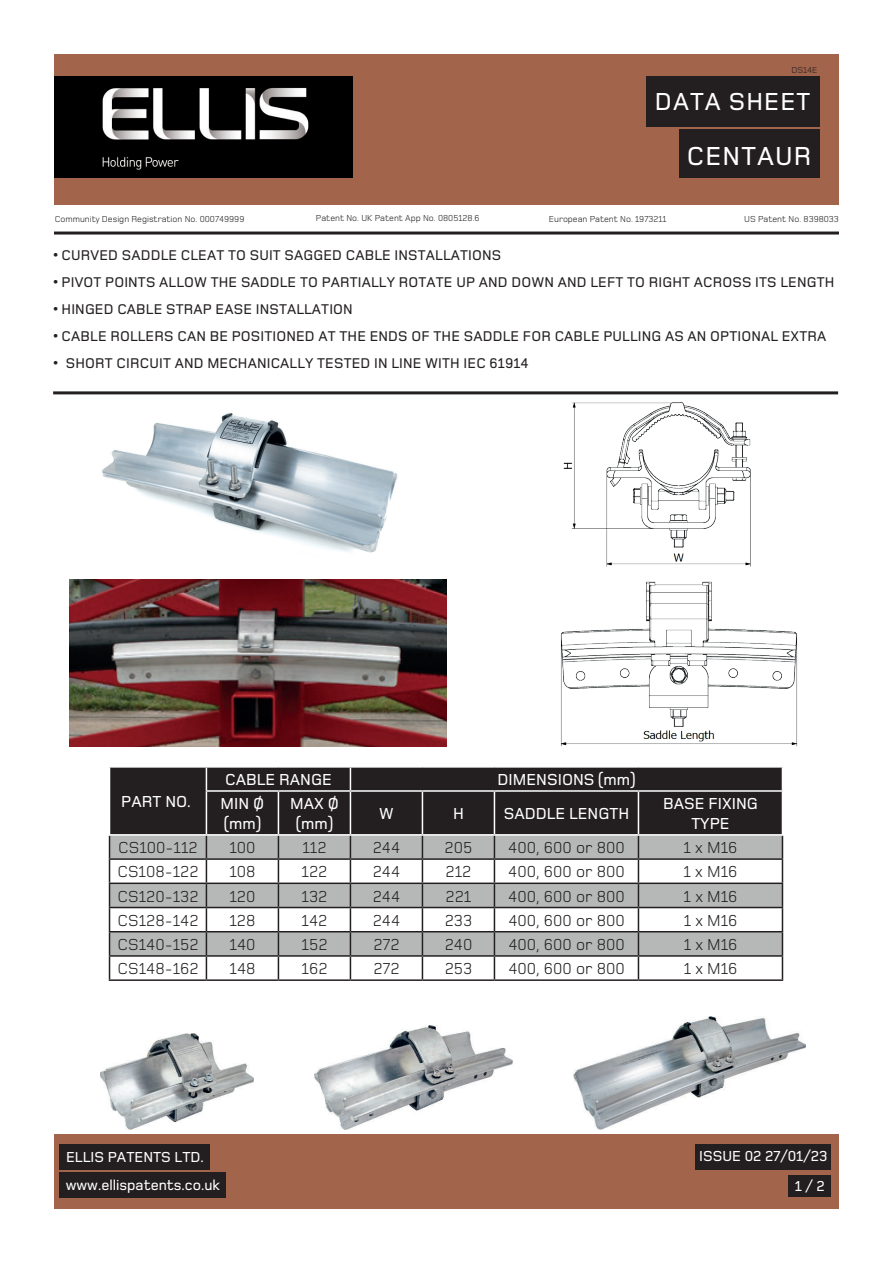
<style>
.page{position:relative;width:893px;height:1263px;background:#fff}
.page>*{position:absolute;margin:0;border:0;box-sizing:border-box;transform-origin:0 0}
.t1{font:500 27px "Foundry Monoline";letter-spacing:.04em;color:#fff}
.t2{font:500 25.5px "Foundry Monoline";letter-spacing:.04em;color:#fff}
.t3{font:16.5px "Foundry Monoline";color:#231f20}
.t4{font:500 16.5px/19.8px "Foundry Monoline";color:#fff;text-align:center}
.t5{font:500 15px "Foundry Monoline";color:#fff}
.t6{font:500 14.7px "Foundry Monoline";letter-spacing:.01em;color:#231f20}
.t7{font:9px "Foundry Monoline";color:#231f20}
.s1{font-family:"Arial";font-weight:400}
.s2{font-family:"Minion Pro";font-weight:400;color:#231f20}
</style>
<div class="page">
<div style="left:54px;top:54px;width:785px;height:150px;background:#a2644a"></div>
<img style="left:54px;top:77px;width:298px;height:101px">
<div style="left:679px;top:130px;width:140px;height:48px;background:#231f20"></div>
<div style="left:646px;top:77px;width:173px;height:50px;background:#231f20"></div>
<hr style="left:53px;top:391px;width:785px;height:3px;background:#231f20">
<div style="left:54px;top:1134px;width:785px;height:75px;background:#a2644a"></div>
<div style="left:60px;top:1172px;width:166px;height:25px;background:#231f20"></div>
<div style="left:60px;top:1144px;width:150px;height:25px;background:#231f20"></div>
<div style="left:789px;top:1175px;width:42px;height:22px;background:#231f20"></div>
<div style="left:696px;top:1144px;width:135px;height:25px;background:#231f20"></div>
<div style="left:110px;top:768px;width:672px;height:66px;background:#231f20"></div>
<svg style="left:110px;top:836px;width:672px;height:119px;fill:#b6b8b8"></svg>
<hr style="left:109px;top:858px;width:97px;height:2px;background:#231f20">
<hr style="left:206px;top:858px;width:72px;height:2px;background:#231f20">
<hr style="left:278px;top:858px;width:72px;height:2px;background:#231f20">
<hr style="left:350px;top:858px;width:72px;height:2px;background:#231f20">
<hr style="left:422px;top:858px;width:72px;height:2px;background:#231f20">
<hr style="left:494px;top:858px;width:144px;height:2px;background:#231f20">
<hr style="left:638px;top:858px;width:145px;height:2px;background:#231f20">
<hr style="left:109px;top:882px;width:97px;height:2px;background:#231f20">
<hr style="left:206px;top:882px;width:72px;height:2px;background:#231f20">
<hr style="left:278px;top:882px;width:72px;height:2px;background:#231f20">
<hr style="left:350px;top:882px;width:72px;height:2px;background:#231f20">
<hr style="left:422px;top:882px;width:72px;height:2px;background:#231f20">
<hr style="left:494px;top:882px;width:144px;height:2px;background:#231f20">
<hr style="left:638px;top:882px;width:145px;height:2px;background:#231f20">
<hr style="left:109px;top:907px;width:97px;height:1px;background:#231f20">
<hr style="left:206px;top:907px;width:72px;height:1px;background:#231f20">
<hr style="left:278px;top:907px;width:72px;height:1px;background:#231f20">
<hr style="left:350px;top:907px;width:72px;height:1px;background:#231f20">
<hr style="left:422px;top:907px;width:72px;height:1px;background:#231f20">
<hr style="left:494px;top:907px;width:144px;height:1px;background:#231f20">
<hr style="left:638px;top:907px;width:145px;height:1px;background:#231f20">
<hr style="left:109px;top:931px;width:97px;height:1px;background:#231f20">
<hr style="left:206px;top:931px;width:72px;height:1px;background:#231f20">
<hr style="left:278px;top:931px;width:72px;height:1px;background:#231f20">
<hr style="left:350px;top:931px;width:72px;height:1px;background:#231f20">
<hr style="left:422px;top:931px;width:72px;height:1px;background:#231f20">
<hr style="left:494px;top:931px;width:144px;height:1px;background:#231f20">
<hr style="left:638px;top:931px;width:145px;height:1px;background:#231f20">
<hr style="left:109px;top:955px;width:97px;height:2px;background:#231f20">
<svg style="left:109px;top:836px;width:1px;height:143px"></svg>
<hr style="left:206px;top:955px;width:72px;height:2px;background:#231f20">
<svg style="left:206px;top:836px;width:1px;height:143px"></svg>
<hr style="left:278px;top:955px;width:72px;height:2px;background:#231f20">
<svg style="left:278px;top:836px;width:1px;height:143px"></svg>
<hr style="left:350px;top:955px;width:72px;height:2px;background:#231f20">
<svg style="left:350px;top:836px;width:1px;height:143px"></svg>
<hr style="left:422px;top:955px;width:72px;height:2px;background:#231f20">
<svg style="left:422px;top:836px;width:1px;height:143px"></svg>
<hr style="left:494px;top:955px;width:144px;height:2px;background:#231f20">
<svg style="left:494px;top:836px;width:1px;height:143px"></svg>
<hr style="left:638px;top:955px;width:145px;height:2px;background:#231f20">
<svg style="left:638px;top:836px;width:1px;height:143px"></svg>
<svg style="left:782px;top:836px;width:1px;height:143px"></svg>
<hr style="left:109px;top:979px;width:97px;height:2px;background:#231f20">
<hr style="left:206px;top:979px;width:72px;height:2px;background:#231f20">
<hr style="left:278px;top:979px;width:72px;height:2px;background:#231f20">
<hr style="left:350px;top:979px;width:72px;height:2px;background:#231f20">
<hr style="left:422px;top:979px;width:72px;height:2px;background:#231f20">
<hr style="left:494px;top:979px;width:144px;height:2px;background:#231f20">
<hr style="left:638px;top:979px;width:145px;height:2px;background:#231f20">
<svg style="left:206px;top:768px;width:1px;height:22px"></svg>
<svg style="left:350px;top:768px;width:1px;height:22px"></svg>
<hr style="left:206px;top:790px;width:72px;height:2px;background:#fff">
<hr style="left:206px;top:792px;width:1px;height:42px;background:#fff">
<hr style="left:278px;top:790px;width:72px;height:2px;background:#fff">
<hr style="left:278px;top:792px;width:1px;height:42px;background:#fff">
<hr style="left:350px;top:790px;width:72px;height:2px;background:#fff">
<hr style="left:350px;top:792px;width:1px;height:42px;background:#fff">
<hr style="left:422px;top:790px;width:72px;height:2px;background:#fff">
<hr style="left:422px;top:792px;width:1px;height:42px;background:#fff">
<hr style="left:494px;top:790px;width:144px;height:2px;background:#fff">
<hr style="left:494px;top:792px;width:1px;height:42px;background:#fff">
<hr style="left:638px;top:790px;width:145px;height:2px;background:#fff">
<hr style="left:638px;top:792px;width:1px;height:42px;background:#fff">
<img style="left:100px;top:1033px;width:153px;height:96px">
<img style="left:314px;top:1025px;width:198px;height:104px">
<img style="left:574px;top:1016px;width:232px;height:113px">
<img style="left:560px;top:402px;width:238px;height:344px">
<img style="left:102px;top:413px;width:296px;height:140px">
<img style="left:70px;top:579px;width:377px;height:167px">
<hr style="left:54px;top:232px;width:785px;height:3px;background:#231f20">
<p class="t7" style="left:791px;top:65px;width:28px">DS14E</p>
<h2 class="t2" style="left:655px;top:88px;width:157px">DATA SHEET</h2>
<h1 class="t1" style="left:687px;top:141px;width:126px">CENTAUR</h1>
<p class="t7" style="left:316px;top:214px;width:165px">Patent No. UK Patent App No. 0805128.6</p>
<p class="t7" style="left:55px;top:214px;width:191px">Community Design Registration No. 000749999</p>
<p class="t7" style="left:549px;top:214px;width:119px">European Patent No. 1973211</p>
<p class="t7" style="left:744px;top:214px;width:96px">US Patent No. 8398033</p>
<p class="t6" style="left:53px;top:248px;width:450px"><span class="s1">•</span> CURVED SADDLE CLEAT TO SUIT SAGGED CABLE INSTALLATIONS</p>
<p class="t6" style="left:53px;top:275px;width:783px"><span class="s1">•</span> PIVOT POINTS ALLOW THE SADDLE TO PARTIALLY ROTATE UP AND DOWN AND LEFT TO RIGHT ACROSS ITS LENGTH</p>
<p class="t6" style="left:53px;top:302px;width:301px"><span class="s1">•</span> HINGED CABLE STRAP EASE INSTALLATION</p>
<p class="t6" style="left:53px;top:329px;width:775px"><span class="s1">•</span> CABLE ROLLERS CAN BE POSITIONED AT THE ENDS OF THE SADDLE FOR CABLE PULLING AS AN OPTIONAL EXTRA</p>
<p class="t6" style="left:53px;top:356px;width:477px"><span class="s1">•</span> SHORT CIRCUIT AND MECHANICALLY TESTED IN LINE WITH IEC 61914</p>
<p class="t4" style="left:121px;top:792px;width:75px">PART NO.<span class="s2">.</span></p>
<p class="t4" style="left:225px;top:770px;width:108px">CABLE RANGE</p>
<p class="t4" style="left:498px;top:770px;width:139px">DIMENSIONS (mm)</p>
<p class="t4" style="left:221px;top:795px;width:45px;text-align:left">MIN Ø (mm)</p>
<p class="t4" style="left:290px;top:795px;width:50px">MAX Ø (mm)</p>
<p class="t4" style="left:379px;top:804px;width:16px">W</p>
<p class="t4" style="left:453px;top:804px;width:12px">H</p>
<p class="t4" style="left:504px;top:804px;width:127px">SADDLE LENGTH</p>
<p class="t4" style="left:663px;top:795px;width:96px">BASE FIXING<br>TYPE</p>
<p class="t3" style="left:118px;top:839px;width:81px">CS100-112</p>
<p class="t3" style="left:229px;top:839px;width:28px">100</p>
<p class="t3" style="left:302px;top:839px;width:26px">112</p>
<p class="t3" style="left:373px;top:839px;width:29px">244</p>
<p class="t3" style="left:445px;top:839px;width:29px">205</p>
<p class="t3" style="left:508px;top:839px;width:118px">400, 600 or 800</p>
<p class="t3" style="left:684px;top:839px;width:55px">1 x M16</p>
<p class="t3" style="left:117px;top:863px;width:83px">CS108-122</p>
<p class="t3" style="left:229px;top:863px;width:28px">108</p>
<p class="t3" style="left:302px;top:863px;width:27px">122</p>
<p class="t3" style="left:373px;top:863px;width:29px">244</p>
<p class="t3" style="left:446px;top:863px;width:27px">212</p>
<p class="t3" style="left:508px;top:863px;width:118px">400, 600 or 800</p>
<p class="t3" style="left:684px;top:863px;width:55px">1 x M16</p>
<p class="t3" style="left:118px;top:887px;width:82px">CS120-132</p>
<p class="t3" style="left:230px;top:887px;width:27px">120</p>
<p class="t3" style="left:302px;top:887px;width:27px">132</p>
<p class="t3" style="left:373px;top:887px;width:29px">244</p>
<p class="t3" style="left:446px;top:887px;width:27px">221</p>
<p class="t3" style="left:508px;top:887px;width:118px">400, 600 or 800</p>
<p class="t3" style="left:684px;top:887px;width:55px">1 x M16</p>
<p class="t3" style="left:118px;top:911px;width:82px">CS128-142</p>
<p class="t3" style="left:230px;top:911px;width:28px">128</p>
<p class="t3" style="left:302px;top:911px;width:27px">142</p>
<p class="t3" style="left:373px;top:911px;width:29px">244</p>
<p class="t3" style="left:445px;top:911px;width:29px">233</p>
<p class="t3" style="left:508px;top:911px;width:118px">400, 600 or 800</p>
<p class="t3" style="left:684px;top:911px;width:55px">1 x M16</p>
<p class="t3" style="left:118px;top:936px;width:83px">CS140-152</p>
<p class="t3" style="left:230px;top:936px;width:28px">140</p>
<p class="t3" style="left:302px;top:936px;width:27px">152</p>
<p class="t3" style="left:374px;top:936px;width:27px">272</p>
<p class="t3" style="left:445px;top:936px;width:29px">240</p>
<p class="t3" style="left:508px;top:936px;width:118px">400, 600 or 800</p>
<p class="t3" style="left:684px;top:936px;width:55px">1 x M16</p>
<p class="t3" style="left:118px;top:960px;width:83px">CS148-162</p>
<p class="t3" style="left:230px;top:960px;width:28px">148</p>
<p class="t3" style="left:302px;top:960px;width:27px">162</p>
<p class="t3" style="left:374px;top:960px;width:27px">272</p>
<p class="t3" style="left:445px;top:960px;width:29px">253</p>
<p class="t3" style="left:508px;top:960px;width:118px">400, 600 or 800</p>
<p class="t3" style="left:684px;top:960px;width:55px">1 x M16</p>
<p class="t5" style="left:66px;top:1149px;width:139px">ELLIS PATENTS LTD.</p>
<p class="t5" style="left:66px;top:1177px;width:156px">www.ellispatents.co.uk</p>
<p class="t5" style="left:699px;top:1148px;width:130px">ISSUE 02 27/01/23</p>
<p class="t5" style="left:795px;top:1178px;width:31px">1 / 2</p>
</div>
